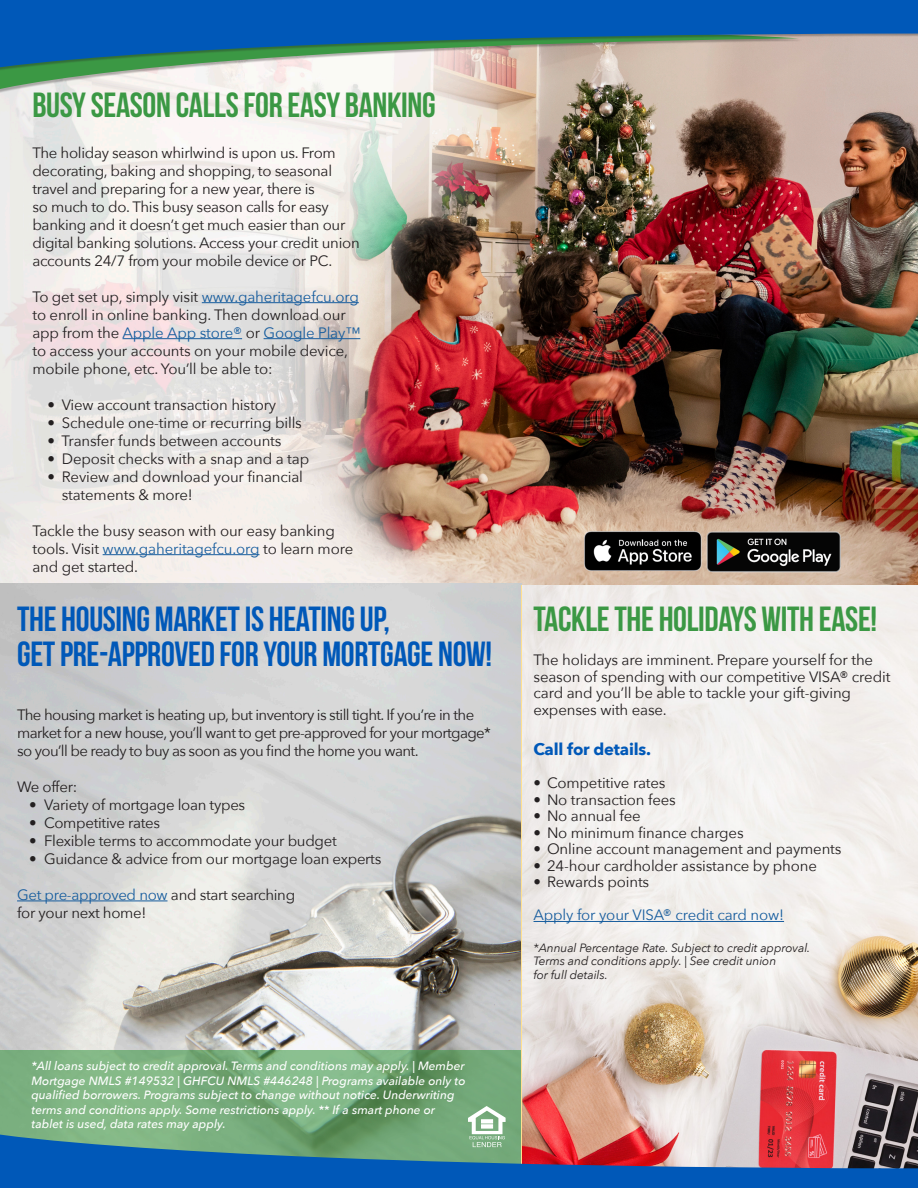
<style>
.page{position:relative;width:918px;height:1188px;background:#fff}
.page>*{position:absolute;margin:0;border:0;box-sizing:border-box;transform-origin:0 0}
.t1{font:700 34.95px "Bebas Neue";letter-spacing:-.01em;color:#0058b8}
.t2{font:700 34.95px "Bebas Neue";letter-spacing:-.01em;color:#3b9844}
.t3{font:700 16.5px "Avenir Next";letter-spacing:-.01em;color:#0058b8}
.t4{font:15px/18px "Avenir Next";letter-spacing:-.01em;color:#231f20}
.t5{font:15px/18px "Avenir Next";letter-spacing:-.04em;color:#231f20}
.t6{font:15px "Avenir Next";letter-spacing:-.01em;color:#175d9e}
.t7{font:italic 500 12px/14.4px "Avenir Next";color:#fff}
.t8{font:italic 12px/13.5px "Avenir Next";letter-spacing:-.01em;color:#231f20}
.s1{color:#175d9e}
</style>
<div class="page">
<img style="left:0;top:0;width:918px;height:1188px">
<hr style="left:17px;top:901px;width:151px;height:1px;background:#175d9e">
<hr style="left:534px;top:921px;width:250px;height:1px;background:#175d9e">
<img style="left:576px;top:528px;width:297px;height:55px">
<hr style="left:202px;top:302px;width:157px;height:1px;background:#175d9e">
<hr style="left:123px;top:338px;width:119px;height:1px;background:#175d9e">
<hr style="left:264px;top:338px;width:96px;height:1px;background:#175d9e">
<hr style="left:103px;top:554px;width:157px;height:1px;background:#175d9e">
<svg style="left:468px;top:1106px;width:38px;height:41px"></svg>
<p class="t2" style="left:32px;top:86px;width:405px">BUSY SEASON CALLS FOR EASY BANKING</p>
<p class="t4" style="left:32px;top:143px;width:329px">The holiday season whirlwind is upon us. From decorating, baking and shopping, to seasonal travel and preparing for a new year, there is<br>so much to do. This busy season calls for easy banking and it doesn’t get much easier than our digital banking solutions. Access your credit union accounts 24/7 from your mobile device or PC.</p>
<p class="t4" style="left:32px;top:287px;width:329px">To get set up, simply visit <span class="s1">www.gaheritagefcu.org </span>to enroll in online banking. Then download our app from the <span class="s1">Apple App store®</span> or <span class="s1">Google Play™ </span>to access your accounts on your mobile device, mobile phone, etc. You’ll be able to:</p>
<p class="t4" style="left:47px;top:395px;width:230px">• View account transaction history</p>
<p class="t4" style="left:47px;top:413px;width:256px">• Schedule one-time or recurring bills</p>
<p class="t4" style="left:47px;top:431px;width:236px">• Transfer funds between accounts</p>
<p class="t4" style="left:47px;top:449px;width:263px">• Deposit checks with a snap and a tap</p>
<p class="t4" style="left:62px;top:467px;width:243px;text-indent:-14px">• Review and download your financial statements &amp; more!</p>
<p class="t4" style="left:32px;top:521px;width:322px">Tackle the busy season with our easy banking tools. Visit <span class="s1">www.gaheritagefcu.org</span> to learn more and get started.</p>
<p class="t1" style="left:17px;top:600px;width:374px">THE HOUSING MARKET IS HEATING UP,</p>
<p class="t1" style="left:17px;top:635px;width:477px">GET PRE-APPROVED FOR YOUR MORTGAGE NOW!</p>
<p class="t5" style="left:17px;top:705px;width:475px">The housing market is heating up, but inventory is still tight. If you’re in the market for a new house, you’ll want to get pre-approved for your mortgage* so you’ll be ready to buy as soon as you find the home you want.</p>
<p class="t4" style="left:17px;top:777px;width:62px">We offer:</p>
<p class="t4" style="left:29px;top:795px;width:218px">• Variety of mortgage loan types</p>
<p class="t4" style="left:29px;top:813px;width:133px">• Competitive rates</p>
<p class="t4" style="left:29px;top:831px;width:309px">• Flexible terms to accommodate your budget</p>
<p class="t4" style="left:29px;top:849px;width:354px">• Guidance &amp; advice from our mortgage loan experts</p>
<p class="t4" style="left:17px;top:885px;width:280px"><span class="s1">Get pre-approved now</span> and start searching for your next home!</p>
<p class="t7" style="left:31px;top:1059px;width:436px">*All loans subject to credit approval. Terms and conditions may apply. | Member Mortgage NMLS #149532 | GHFCU NMLS #446248 | Programs available only to qualified borrowers. Programs subject to change without notice. Underwriting terms and conditions apply. Some restrictions apply. ** If a smart phone or tablet is used, data rates may apply.</p>
<p class="t2" style="left:534px;top:600px;width:345px">TACKLE THE HOLIDAYS WITH EASE!</p>
<p class="t4" style="left:534px;top:651px;width:358px;line-height:16.5px">The holidays are imminent. Prepare yourself for the season of spending with our competitive VISA® credit card and you’ll be able to tackle your gift-giving expenses with ease.</p>
<p class="t3" style="left:534px;top:735px;width:119px">Call for details.</p>
<p class="t4" style="left:534px;top:773px;width:133px">• Competitive rates</p>
<p class="t4" style="left:534px;top:790px;width:144px">• No transaction fees</p>
<p class="t4" style="left:534px;top:806px;width:109px">• No annual fee</p>
<p class="t4" style="left:534px;top:823px;width:212px">• No minimum finance charges</p>
<p class="t4" style="left:534px;top:839px;width:310px">• Online account management and payments</p>
<p class="t4" style="left:534px;top:856px;width:285px">• 24-hour cardholder assistance by phone</p>
<p class="t4" style="left:534px;top:872px;width:117px">• Rewards points</p>
<p class="t6" style="left:534px;top:902px;width:252px">Apply for your VISA® credit card now!</p>
<p class="t8" style="left:534px;top:940px;width:278px">*Annual Percentage Rate. Subject to credit approval.<br>Terms and conditions apply. | See credit union<br>for full details.</p>
</div>
